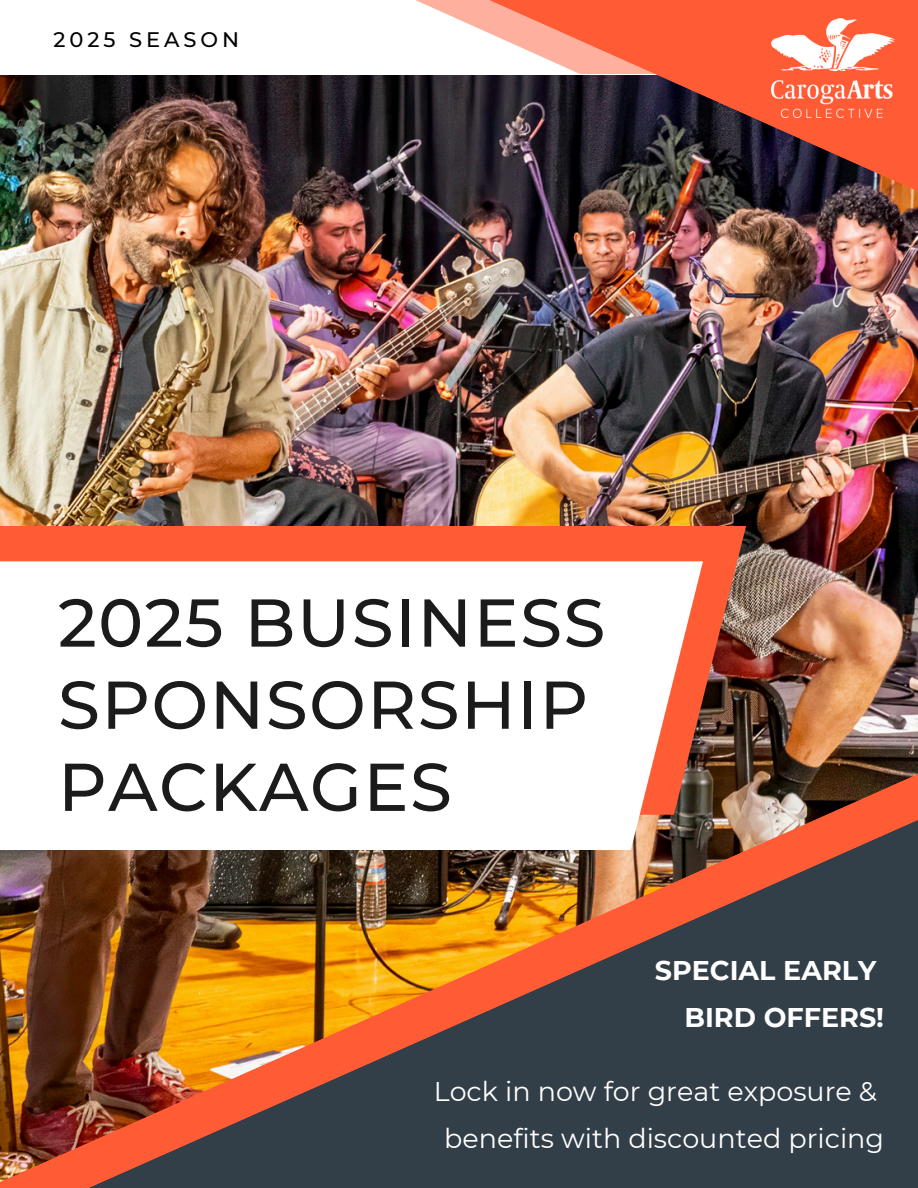
<style>
.page{position:relative;width:918px;height:1188px;background:#fff}
.page>*{position:absolute;margin:0;border:0;box-sizing:border-box;transform-origin:0 0}
.t1{font:500 67.5px/82.2px "Montserrat";letter-spacing:.02em;color:#1b1b1b}
.t2{font:27px/47.2px "Montserrat";color:#fff;text-align:center}
.t3{font:700 27px/47.2px "Montserrat";color:#fff;text-align:right}
.t4{font:500 21px "Montserrat";letter-spacing:.19em;color:#000}
</style>
<div class="page">
<img style="left:0;top:75px;width:918px;height:629px">
<svg style="left:0;top:526px;width:746px;height:178px;background:#ec5836"></svg>
<svg style="left:0;top:561px;width:703px;height:143px"></svg>
<img style="left:658px;top:704px;width:260px;height:35px">
<img style="left:0;top:739px;width:918px;height:449px">
<img style="left:433px;top:0;width:485px;height:428px">
<img style="left:771px;top:18px;width:123px;height:99px">
<p class="t4" style="left:53px;top:27px;width:187px">2025 SEASON</p>
<h3 class="t1" style="left:58px;top:581px;width:549px">2025 BUSINESS<br>SPONSORSHIP<br>PACKAGES</h3>
<h1 class="t3" style="left:655px;top:947px;width:231px">SPECIAL EARLY<br>BIRD OFFERS!</h1>
<h2 class="t2" style="left:434px;top:1067px;width:452px">Lock in now for great exposure &amp; benefits with discounted pricing</h2>
</div>
